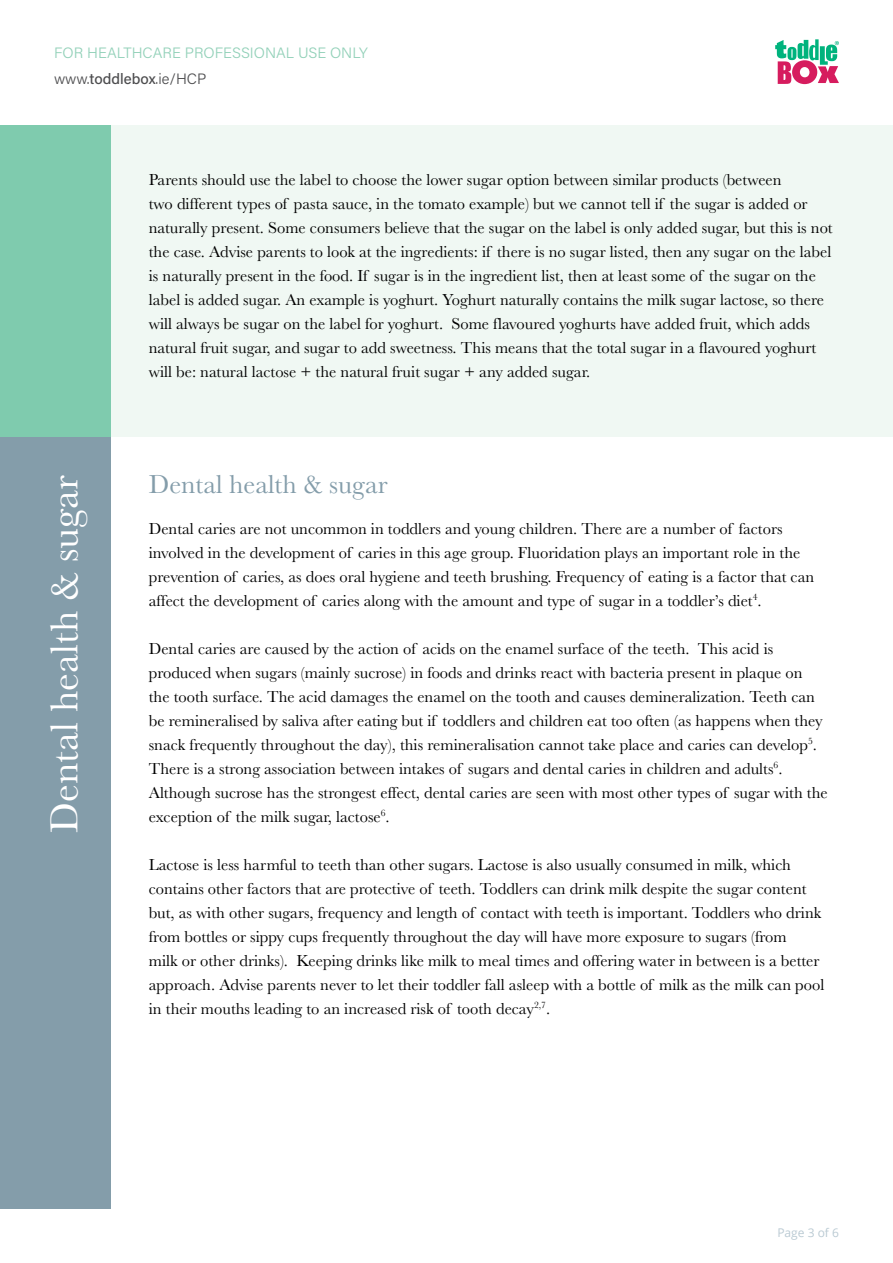
<style>
.page{position:relative;width:893px;height:1263px;background:#fff}
.page>*{position:absolute;margin:0;border:0;box-sizing:border-box;transform-origin:0 0}
.t1{font:40.5px "Baskerville";color:#fff}
.t2{font:27px "Baskerville";color:#849daa}
.t3{font:16.5px/24px "Baskerville";color:#000}
.t4{font:300 15px/26.2px "Acumin Pro";color:#93d1b9}
.t5{font:12px "Open Sans";color:#bacad3}
.s1{color:#4d4d4f}
.s2{font-weight:500;color:#4d4d4f}
</style>
<div class="page">
<svg style="left:775px;top:39px;width:64px;height:45px"></svg>
<div style="left:109px;top:125px;width:784px;height:312px;background:#f0f8f3"></div>
<div style="left:0;top:125px;width:111px;height:312px;background:#7fcbae"></div>
<div style="left:0;top:437px;width:111px;height:772px;background:#849daa"></div>
<p class="t4" style="left:54px;top:39px;width:315px">FOR HEALTHCARE PROFESSIONAL USE ONLY <span class="s1">www.</span><span class="s2">toddlebox</span><span class="s1">.ie/HCP</span></p>
<h1 class="t1" style="left:38px;top:833px;width:360px;rotate:-90deg">Dental health &amp; sugar</h1>
<p class="t3" style="left:149px;top:168px;width:685px">Parents should use the label to choose the lower sugar option between similar products (between<br>two different types of pasta sauce, in the tomato example) but we cannot tell if the sugar is added or naturally present. Some consumers believe that the sugar on the label is only added sugar, but this is not the case. Advise parents to look at the ingredients: if there is no sugar listed, then any sugar on the label is naturally present in the food. If sugar is in the ingredient list, then at least some of the sugar on the label is added sugar. An example is yoghurt. Yoghurt naturally contains the milk sugar lactose, so there will always be sugar on the label for yoghurt. Some flavoured yoghurts have added fruit, which adds natural fruit sugar, and sugar to add sweetness. This means that the total sugar in a flavoured yoghurt will be: natural lactose + the natural fruit sugar + any added sugar.</p>
<h2 class="t2" style="left:149px;top:467px;width:240px">Dental health &amp; sugar</h2>
<p class="t3" style="left:149px;top:517px;width:667px">Dental caries are not uncommon in toddlers and young children. There are a number of factors involved in the development of caries in this age group. Fluoridation plays an important role in the prevention of caries, as does oral hygiene and teeth brushing. Frequency of eating is a factor that can affect the development of caries along with the amount and type of sugar in a toddler’s diet<sup>4</sup>.</p>
<p class="t3" style="left:149px;top:637px;width:680px">Dental caries are caused by the action of acids on the enamel surface of the teeth. This acid is produced when sugars (mainly sucrose) in foods and drinks react with bacteria present in plaque on<br>the tooth surface. The acid damages the enamel on the tooth and causes demineralization. Teeth can be remineralised by saliva after eating but if toddlers and children eat too often (as happens when they snack frequently throughout the day), this remineralisation cannot take place and caries can develop<sup>5</sup>.<br>There is a strong association between intakes of sugars and dental caries in children and adults<sup>6</sup>.<br>Although sucrose has the strongest effect, dental caries are seen with most other types of sugar with the exception of the milk sugar, lactose<sup>6</sup>.</p>
<p class="t3" style="left:149px;top:853px;width:677px">Lactose is less harmful to teeth than other sugars. Lactose is also usually consumed in milk, which contains other factors that are protective of teeth. Toddlers can drink milk despite the sugar content but, as with other sugars, frequency and length of contact with teeth is important. Toddlers who drink from bottles or sippy cups frequently throughout the day will have more exposure to sugars (from<br>milk or other drinks). Keeping drinks like milk to meal times and offering water in between is a better approach. Advise parents never to let their toddler fall asleep with a bottle of milk as the milk can pool in their mouths leading to an increased risk of tooth decay<sup>2,7</sup>.</p>
<p class="t5" style="left:777px;top:1224px;width:63px">Page 3 of 6</p>
</div>
